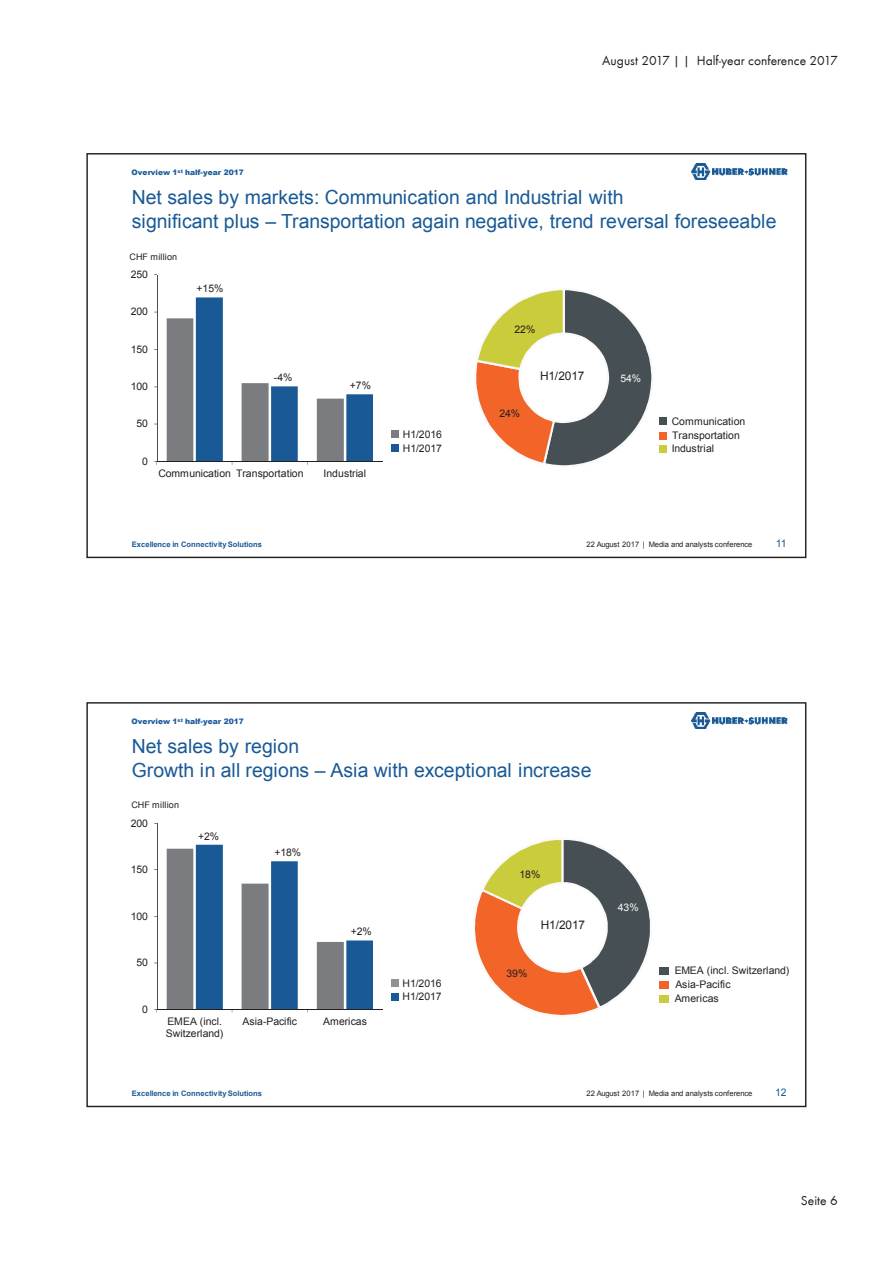
<style>
.page{position:relative;width:893px;height:1263px;background:#fff}
.page>*{position:absolute;margin:0;border:0;box-sizing:border-box;transform-origin:0 0}
.t1{font:19.5px/24.2px "Arial";color:#195a96}
.t2{font:13.5px "Futura T Boo";color:#231f20}
.t3{font:11.85px "Arial";letter-spacing:-.01em;color:#231f20}
.t4{font:10.5px/13.6px "Arial";letter-spacing:-.005em;color:#231f20}
.t5{font:10.5px "Arial";letter-spacing:.02em;color:#231f20}
.t6{font:10.5px "Arial";color:#f9f9f9}
.t7{font:10.5px "Arial";color:#195a96}
.t8{font:9px "Arial";letter-spacing:.02em;color:#231f20}
.t9{font:7.5px "Arial";letter-spacing:.015em;color:#231f20}
.t10{font:700 7.5px "Arial";letter-spacing:.01em;color:#195a96}
.t11{font:900 7.5px "Arial";color:#1d5b9d}
</style>
<div class="page">
<img style="left:691px;top:163px;width:96px;height:17px">
<svg style="left:476px;top:290px;width:185px;height:176px"></svg>
<hr style="left:157px;top:275px;width:1px;height:187px;background:#465054">
<hr style="left:157px;top:462px;width:225px;height:1px;background:#231f20">
<svg style="left:167px;top:297px;width:206px;height:168px"></svg>
<div style="left:659px;top:418px;width:7px;height:7px;background:#465054"></div>
<div style="left:659px;top:446px;width:7px;height:7px;background:#cacc3b"></div>
<div style="left:659px;top:432px;width:7px;height:8px;background:#f26428"></div>
<div style="left:391px;top:430px;width:8px;height:7px;background:#7a7c7f"></div>
<div style="left:391px;top:444px;width:8px;height:8px;background:#195a96"></div>
<img style="left:691px;top:712px;width:96px;height:17px">
<svg style="left:474px;top:840px;width:189px;height:175px"></svg>
<hr style="left:157px;top:823px;width:1px;height:186px;background:#465054">
<hr style="left:157px;top:1009px;width:225px;height:1px;background:#231f20">
<svg style="left:167px;top:845px;width:206px;height:167px"></svg>
<div style="left:391px;top:979px;width:8px;height:7px;background:#909295"></div>
<div style="left:391px;top:993px;width:8px;height:8px;background:#195a96"></div>
<div style="left:659px;top:967px;width:9px;height:7px;background:#465054"></div>
<div style="left:659px;top:995px;width:9px;height:7px;background:#cacc3b"></div>
<div style="left:659px;top:981px;width:9px;height:8px;background:#f26428"></div>
<p class="t11" style="left:131px;top:167px;width:114px">Overview 1<sup>st</sup> half-year 2017</p>
<p class="t2" style="left:602px;top:53px;width:237px">August 2017 | | Half-year conference 2017</p>
<h1 class="t1" style="left:132px;top:185px;width:646px">Net sales by markets: Communication and Industrial with<br>significant plus – Transportation again negative, trend reversal foreseeable</h1>
<p class="t8" style="left:130px;top:251px;width:49px">CHF million</p>
<p class="t4" style="left:131px;top:268px;width:19px">250</p>
<p class="t4" style="left:131px;top:305px;width:19px">200</p>
<p class="t4" style="left:131px;top:342px;width:19px">150</p>
<p class="t4" style="left:131px;top:380px;width:19px">100</p>
<p class="t4" style="left:136px;top:417px;width:13px">50</p>
<p class="t4" style="left:197px;top:281px;width:28px">+15%</p>
<p class="t4" style="left:274px;top:371px;width:20px">-4%</p>
<p class="t4" style="left:350px;top:378px;width:23px">+7%</p>
<p class="t4" style="left:142px;top:454px;width:7px">0</p>
<p class="t4" style="left:158px;top:467px;width:147px">Communication Transportation</p>
<p class="t4" style="left:324px;top:467px;width:44px">Industrial</p>
<p class="t10" style="left:132px;top:539px;width:132px">Excellence in Connectivity Solutions</p>
<p class="t4" style="left:403px;top:427px;width:41px">H1/2016<br>H1/2017</p>
<p class="t4" style="left:514px;top:323px;width:22px">22%</p>
<p class="t4" style="left:499px;top:407px;width:22px">24%</p>
<p class="t3" style="left:540px;top:368px;width:46px">H1/2017</p>
<p class="t6" style="left:620px;top:372px;width:22px">54%</p>
<p class="t4" style="left:672px;top:414px;width:75px">Communication</p>
<p class="t4" style="left:672px;top:442px;width:44px">Industrial</p>
<p class="t4" style="left:672px;top:428px;width:69px">Transportation</p>
<p class="t9" style="left:586px;top:539px;width:168px">22 August 2017 | Media and analysts conference</p>
<p class="t7" style="left:776px;top:536px;width:12px">11</p>
<p class="t11" style="left:131px;top:716px;width:114px">Overview 1<sup>st</sup> half-year 2017</p>
<h1 class="t1" style="left:132px;top:734px;width:461px">Net sales by region<br>Growth in all regions – Asia with exceptional increase</h1>
<p class="t8" style="left:131px;top:799px;width:49px">CHF million</p>
<p class="t4" style="left:131px;top:816px;width:19px">200</p>
<p class="t4" style="left:131px;top:863px;width:19px">150</p>
<p class="t4" style="left:131px;top:909px;width:19px">100</p>
<p class="t4" style="left:198px;top:829px;width:23px">+2%</p>
<p class="t4" style="left:274px;top:845px;width:28px">+18%</p>
<p class="t4" style="left:351px;top:925px;width:23px">+2%</p>
<p class="t4" style="left:519px;top:867px;width:22px">18%</p>
<p class="t3" style="left:541px;top:917px;width:46px">H1/2017</p>
<p class="t6" style="left:618px;top:900px;width:22px">43%</p>
<p class="t4" style="left:136px;top:956px;width:13px">50</p>
<p class="t4" style="left:142px;top:1002px;width:7px">0</p>
<p class="t4" style="left:166px;top:1015px;width:59px;line-height:12.3px">EMEA (incl.<br>Switzerland)</p>
<p class="t4" style="left:243px;top:1015px;width:56px">Asia-Pacific</p>
<p class="t4" style="left:323px;top:1015px;width:45px">Americas</p>
<p class="t10" style="left:132px;top:1088px;width:132px">Excellence in Connectivity Solutions</p>
<p class="t4" style="left:402px;top:976px;width:41px">H1/2016<br>H1/2017</p>
<p class="t4" style="left:507px;top:967px;width:22px">39%</p>
<p class="t4" style="left:675px;top:963px;width:116px">EMEA (incl. Switzerland)</p>
<p class="t4" style="left:675px;top:991px;width:46px">Americas</p>
<p class="t5" style="left:675px;top:977px;width:57px">Asia-Pacific</p>
<p class="t9" style="left:586px;top:1088px;width:168px">22 August 2017 | Media and analysts conference</p>
<p class="t7" style="left:775px;top:1085px;width:13px">12</p>
<p class="t2" style="left:801px;top:1193px;width:38px">Seite 6</p>
</div>
